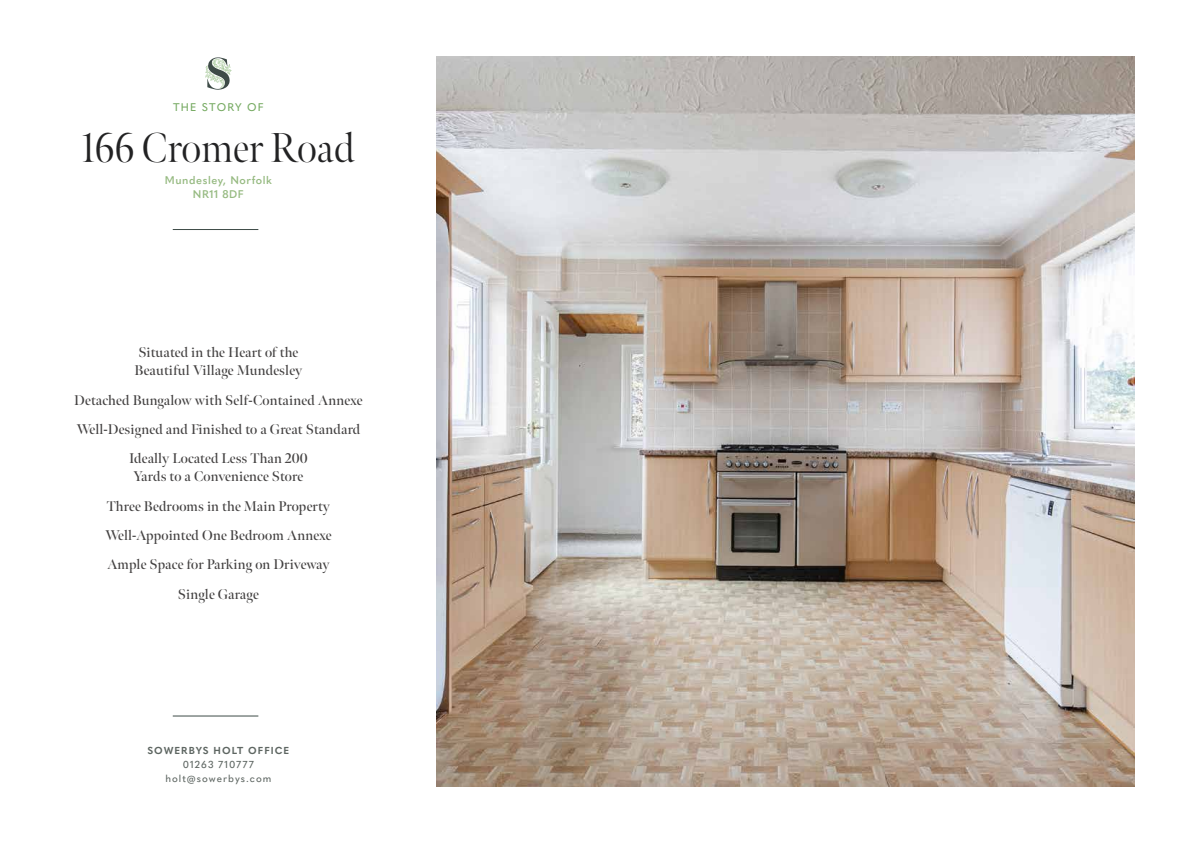
<style>
.page{position:relative;width:1191px;height:842px;background:#fff}
.page>*{position:absolute;margin:0;border:0;box-sizing:border-box;transform-origin:0 0}
.t1{font:300 41.5px "Meno Banner";color:#222223}
.t2{font:600 14px/29.3px "Meno Banner";letter-spacing:.01em;color:#434141;text-align:center}
.t3{font:600 11px/14px "Quasimoda";letter-spacing:.05em;color:#96ba81;text-align:center}
.t4{font:500 11px "Quasimoda";letter-spacing:.1em;color:#76aa62}
.t5{font:500 10px/14px "Quasimoda";letter-spacing:.1em;color:#5e6662;text-align:center}
.t6{font:700 10px "Quasimoda";letter-spacing:.1em;color:#5e6662}
</style>
<div class="page">
<img style="left:437px;top:57px;width:697px;height:729px">
<hr style="left:173px;top:715px;width:85px;height:1px;background:#3e4b47">
<hr style="left:173px;top:229px;width:85px;height:1px;background:#3e4b47">
<svg style="left:205px;top:57px;width:27px;height:33px"></svg>
<p class="t4" style="left:173px;top:99px;width:92px">THE STORY OF</p>
<h1 class="t1" style="left:82px;top:123px;width:275px">166 Cromer Road</h1>
<p class="t3" style="left:165px;top:172px;width:108px">Mundesley, Norfolk<br>NR11 8DF</p>
<p class="t2" style="left:135px;top:344px;width:169px;line-height:18px;text-align:left">Situated in the Heart of the<br>Beautiful Village Mundesley</p>
<p class="t2" style="left:74px;top:385px;width:290px">Detached Bungalow with Self-Contained Annexe<br>Well-Designed and Finished to a Great Standard<br>Ideally Located Less Than 200</p>
<p class="t2" style="left:105px;top:462px;width:228px">Yards to a Convenience Store<br>Three Bedrooms in the Main Property<br>Well-Appointed One Bedroom Annexe<br>Ample Space for Parking on Driveway<br>Single Garage</p>
<p class="t6" style="left:147px;top:743px;width:143px">SOWERBYS HOLT OFFICE</p>
<p class="t5" style="left:165px;top:757px;width:107px">01263 710777 holt@sowerbys.com</p>
</div>
